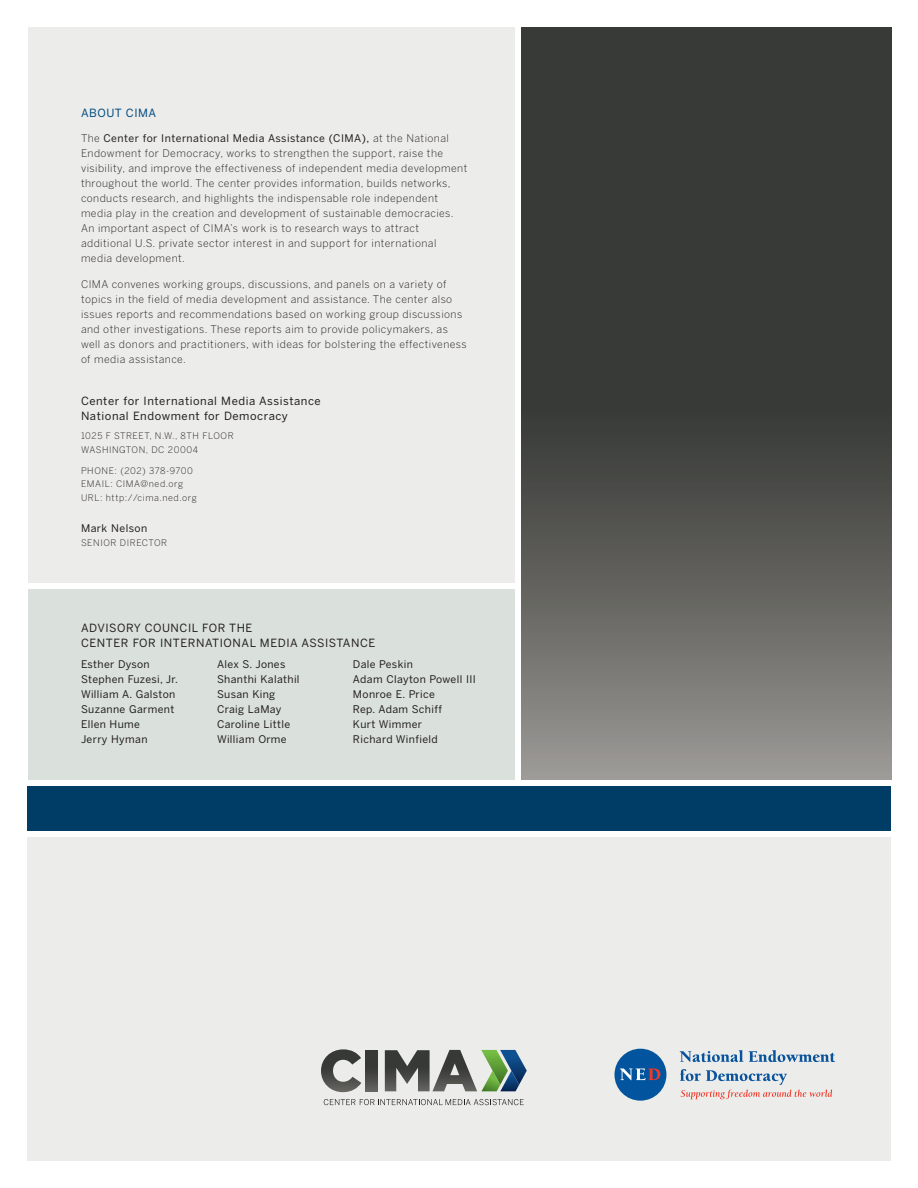
<style>
.page{position:relative;width:918px;height:1188px;background:#fff}
.page>*{position:absolute;margin:0;border:0;box-sizing:border-box;transform-origin:0 0}
.masthead_sub3{font:11.25px/15px "Benton Sans";letter-spacing:.05em;color:#231f20}
.masthead_sub2{font:11.25px "Benton Sans";letter-spacing:.05em;color:#004a7f}
.masthead_text{font:300 10.5px/15px "Benton Sans";letter-spacing:.04em;color:#231f20}
.masthead_advisory_co{font:10.5px "Benton Sans";letter-spacing:.035em;color:#231f20}
.masthead_name{font:10.5px "Benton Sans";letter-spacing:.045em;color:#231f20}
.masthead_title{font:300 9px "Benton Sans";letter-spacing:.06em;color:#231f20}
.s1{font-weight:400}
</style>
<div class="page">
<div style="left:27px;top:838px;width:864px;height:323px;background:#ececea"></div>
<div style="left:27px;top:786px;width:864px;height:45px;background:#003d66"></div>
<div style="left:28px;top:27px;width:486px;height:556px;background:#ececea"></div>
<div style="left:28px;top:589px;width:486px;height:190px;background:#dae1dc"></div>
<svg style="left:521px;top:27px;width:371px;height:752px;background:#4e4f4c"></svg>
<svg style="left:324px;top:1099px;width:200px;height:6px"></svg>
<svg style="left:321px;top:1049px;width:40px;height:43px"></svg>
<svg style="left:365px;top:1050px;width:12px;height:41px"></svg>
<svg style="left:385px;top:1050px;width:142px;height:41px"></svg>
<div style="left:614px;top:1049px;width:52px;height:52px;background:#01549d;border-radius:50%"></div>
<svg style="left:620px;top:1069px;width:40px;height:11px"></svg>
<svg style="left:680px;top:1050px;width:63px;height:12px"></svg>
<svg style="left:749px;top:1050px;width:86px;height:12px"></svg>
<svg style="left:680px;top:1069px;width:152px;height:30px"></svg>
<p class="masthead_sub2" style="left:81px;top:106px;width:77px">ABOUT CIMA</p>
<p class="masthead_text" style="left:81px;top:131px;width:388px">The <span class="s1">Center for International Media Assistance (CIMA),</span> at the National Endowment for Democracy, works to strengthen the support, raise the visibility, and improve the effectiveness of independent media development throughout the world. The center provides information, builds networks, conducts research, and highlights the indispensable role independent media play in the creation and development of sustainable democracies.<br>An important aspect of CIMA’s work is to research ways to attract additional U.S. private sector interest in and support for international media development.</p>
<p class="masthead_text" style="left:81px;top:277px;width:387px">CIMA convenes working groups, discussions, and panels on a variety of topics in the field of media development and assistance. The center also issues reports and recommendations based on working group discussions and other investigations. These reports aim to provide policymakers, as well as donors and practitioners, with ideas for bolstering the effectiveness of media assistance.</p>
<p class="masthead_sub3" style="left:81px;top:393px;width:241px">Center for International Media Assistance<br>National Endowment for Democracy</p>
<p class="masthead_title" style="left:81px;top:431px;width:154px">1025 F STREET, N.W., 8TH FLOOR</p>
<p class="masthead_title" style="left:81px;top:444px;width:119px">WASHINGTON, DC 20004</p>
<p class="masthead_title" style="left:81px;top:465px;width:113px">PHONE: (202) 378-9700</p>
<p class="masthead_title" style="left:81px;top:479px;width:104px">EMAIL: CIMA@ned.org</p>
<p class="masthead_title" style="left:81px;top:492px;width:117px">URL: http://cima.ned.org</p>
<p class="masthead_name" style="left:81px;top:522px;width:68px">Mark Nelson</p>
<p class="masthead_title" style="left:81px;top:537px;width:88px">SENIOR DIRECTOR</p>
<p class="masthead_sub3" style="left:81px;top:620px;width:296px">ADVISORY COUNCIL FOR THE<br>CENTER FOR INTERNATIONAL MEDIA ASSISTANCE</p>
<p class="masthead_advisory_co" style="left:81px;top:658px;width:70px">Esther Dyson</p>
<p class="masthead_advisory_co" style="left:81px;top:673px;width:99px">Stephen Fuzesi, Jr.</p>
<p class="masthead_advisory_co" style="left:81px;top:688px;width:96px">William A. Galston</p>
<p class="masthead_advisory_co" style="left:81px;top:703px;width:95px">Suzanne Garment</p>
<p class="masthead_advisory_co" style="left:81px;top:718px;width:61px">Ellen Hume</p>
<p class="masthead_advisory_co" style="left:81px;top:733px;width:68px">Jerry Hyman</p>
<p class="masthead_advisory_co" style="left:217px;top:658px;width:70px">Alex S. Jones</p>
<p class="masthead_advisory_co" style="left:217px;top:673px;width:84px">Shanthi Kalathil</p>
<p class="masthead_advisory_co" style="left:217px;top:688px;width:60px">Susan King</p>
<p class="masthead_advisory_co" style="left:217px;top:703px;width:66px">Craig LaMay</p>
<p class="masthead_advisory_co" style="left:217px;top:718px;width:75px">Caroline Little</p>
<p class="masthead_advisory_co" style="left:217px;top:733px;width:71px">William Orme</p>
<p class="masthead_advisory_co" style="left:353px;top:658px;width:61px">Dale Peskin</p>
<p class="masthead_advisory_co" style="left:353px;top:673px;width:124px">Adam Clayton Powell III</p>
<p class="masthead_advisory_co" style="left:353px;top:688px;width:83px">Monroe E. Price</p>
<p class="masthead_advisory_co" style="left:353px;top:703px;width:91px">Rep. Adam Schiff</p>
<p class="masthead_advisory_co" style="left:353px;top:718px;width:71px">Kurt Wimmer</p>
<p class="masthead_advisory_co" style="left:353px;top:733px;width:86px">Richard Winfield</p>
</div>
